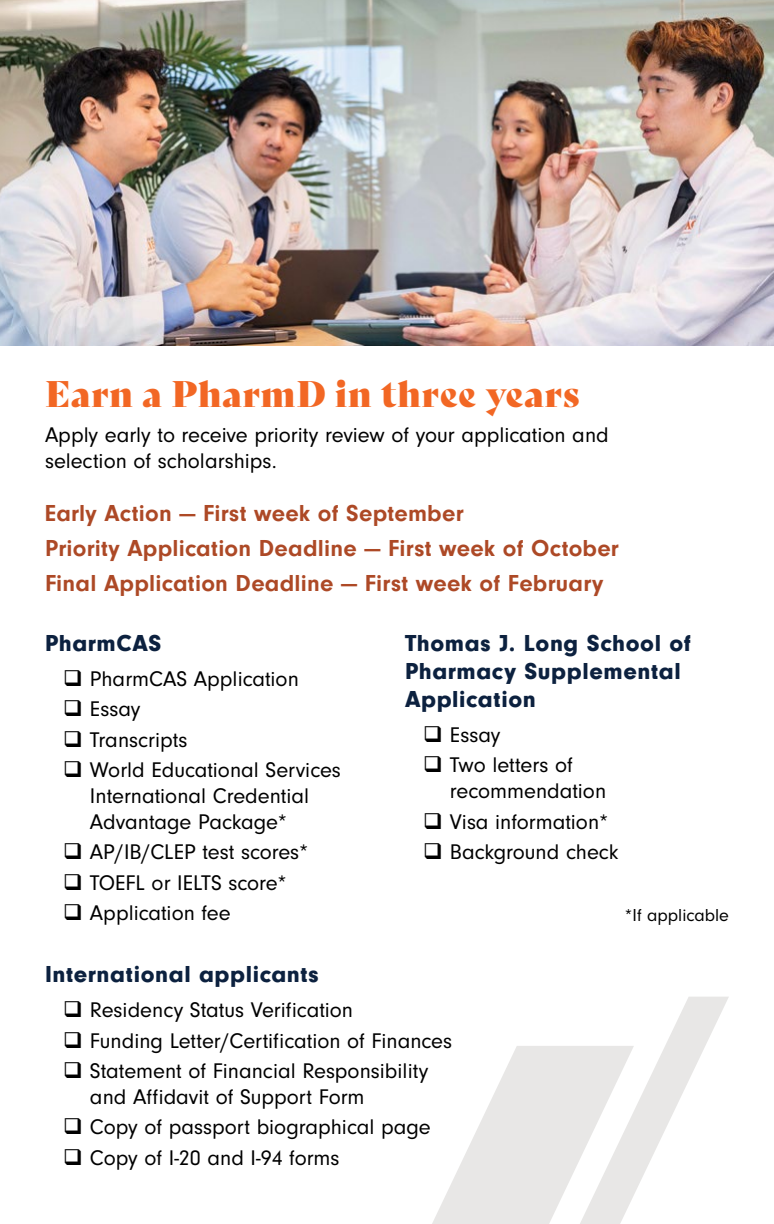
<style>
.page{position:relative;width:774px;height:1224px;background:#fff}
.page>*{position:absolute;margin:0;border:0;box-sizing:border-box;transform-origin:0 0}
.t1{font:36px "Bely Display";letter-spacing:.02em;color:#f26724}
.t2{font:700 24px/35px "Neuzeit Gro";letter-spacing:.01em;color:#ad4926}
.t3{font:900 24px/28px "Neuzeit Gro";letter-spacing:.025em;color:#0c213f}
.t4{font:22px/26px "Neuzeit Gro";color:#000}
.t5{font:18px "Neuzeit Gro";color:#000}
</style>
<div class="page">
<svg style="left:432px;top:997px;width:297px;height:227px"></svg>
<img style="left:0;top:0;width:774px;height:345px">
<h1 class="t1" style="left:45px;top:365px;width:536px">Earn a PharmD in three years</h1>
<p class="t4" style="left:45px;top:422px;width:565px">Apply early to receive priority review of your application and selection of scholarships.</p>
<p class="t2" style="left:45px;top:496px;width:575px">Early Action — First week of September<br>Priority Application Deadline — First week of October<br>Final Application Deadline — First week of February</p>
<p class="t3" style="left:45px;top:629px;width:118px">PharmCAS</p>
<p class="t4" style="left:63px;top:666px;width:237px">❑ PharmCAS Application</p>
<p class="t4" style="left:63px;top:697px;width:79px">❑ Essay</p>
<p class="t4" style="left:63px;top:727px;width:126px">❑ Transcripts</p>
<p class="t4" style="left:90px;top:757px;width:252px;text-indent:-27px">❑ World Educational Services<br>International Credential<br>Advantage Package*</p>
<p class="t4" style="left:63px;top:840px;width:247px">❑ AP/IB/CLEP test scores*</p>
<p class="t4" style="left:63px;top:870px;width:225px">❑ TOEFL or IELTS score*</p>
<p class="t4" style="left:63px;top:900px;width:169px">❑ Application fee</p>
<p class="t3" style="left:405px;top:629px;width:288px">Thomas J. Long School of<br>Pharmacy Supplemental<br>Application</p>
<p class="t4" style="left:423px;top:722px;width:79px">❑ Essay</p>
<p class="t4" style="left:450px;top:753px;width:158px;text-indent:-27px">❑ Two letters of recommendation</p>
<p class="t4" style="left:423px;top:809px;width:187px">❑ Visa information*</p>
<p class="t4" style="left:423px;top:839px;width:197px">❑ Background check</p>
<p class="t5" style="left:625px;top:905px;width:106px">*If applicable</p>
<p class="t3" style="left:45px;top:960px;width:275px">International applicants</p>
<p class="t4" style="left:63px;top:997px;width:292px">❑ Residency Status Verification</p>
<p class="t4" style="left:63px;top:1028px;width:391px">❑ Funding Letter/Certification of Finances</p>
<p class="t4" style="left:90px;top:1058px;width:340px;text-indent:-27px">❑ Statement of Financial Responsibility and Affidavit of Support Form</p>
<p class="t4" style="left:63px;top:1114px;width:369px">❑ Copy of passport biographical page</p>
<p class="t4" style="left:63px;top:1145px;width:278px">❑ Copy of I-20 and I-94 forms</p>
</div>
